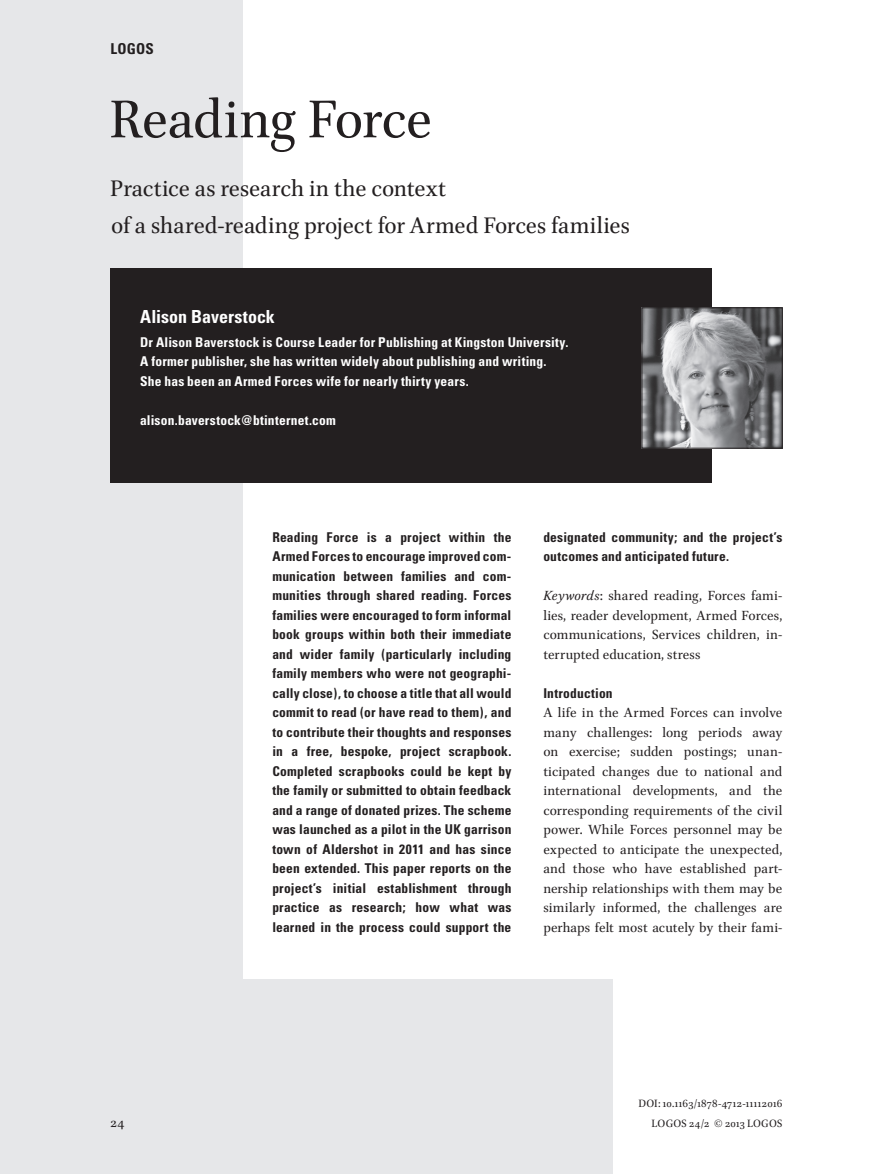
<style>
.page{position:relative;width:893px;height:1174px;background:#fff}
.page>*{position:absolute;margin:0;border:0;box-sizing:border-box;transform-origin:0 0}
.t1{font:60px "Brill";letter-spacing:-.01em;color:#231f20}
.t2{font:25.5px/37.5px "Brill";color:#231f20}
.t3{font:700 condensed 18px "Univers";color:#fff}
.t4{font:15px/19.5px "Brill";letter-spacing:.01em;color:#231f20;text-align:justify}
.t5{font:700 condensed 15px "Univers";letter-spacing:.01em;color:#231f20}
.t6{font:700 condensed 13.5px/19.5px "Univers";letter-spacing:.015em;color:#231f20;text-align:justify}
.t7{font:700 condensed 13.5px/19.5px "Univers";letter-spacing:.015em;color:#fff}
.t8{font:12px "Brill";letter-spacing:.02em;color:#231f20}
.s1{font-style:italic}
</style>
<div class="page">
<div style="left:0;top:0;width:243px;height:1174px;background:#e6e7e9"></div>
<div style="left:0;top:979px;width:612px;height:195px;background:#e6e7e9"></div>
<div style="left:110px;top:268px;width:602px;height:215px;background:#231f20"></div>
<img style="left:644px;top:310px;width:136px;height:136px">
<div style="left:642px;top:308px;width:140px;height:140px;border:1px solid #231f20"></div>
<p class="t5" style="left:111px;top:39px;width:45px">LOGOS</p>
<h1 class="t1" style="left:109px;top:79px;width:324px">Reading Force</h1>
<h2 class="t2" style="left:110px;top:170px;width:521px">Practice as research in the context<br>of a shared-reading project for Armed Forces families</h2>
<h3 class="t3" style="left:140px;top:306px;width:136px">Alison Baverstock</h3>
<p class="t7" style="left:140px;top:332px;width:430px">Dr Alison Baverstock is Course Leader for Publishing at Kingston University.<br>A former publisher, she has written widely about publishing and writing.<br>She has been an Armed Forces wife for nearly thirty years.</p>
<p class="t7" style="left:140px;top:410px;width:197px">alison.baverstock@btinternet.com</p>
<p class="t6" style="left:272px;top:527px;width:241px">Reading Force is a project within the Armed Forces to encourage improved com&shy;munication between families and com&shy;munities through shared reading. Forces families were encouraged to form informal book groups within both their immediate and wider family (particularly including family members who were not geographi&shy;cally close), to choose a title that all would commit to read (or have read to them), and to contribute their thoughts and responses in a free, bespoke, project scrapbook.<br>Completed scrapbooks could be kept by the family or submitted to obtain feedback and a range of donated prizes. The scheme was launched as a pilot in the UK garrison town of Aldershot in 2011 and has since been extended. This paper reports on the project’s initial establishment through practice as research; how what was learned in the process could support the</p>
<p class="t6" style="left:543px;top:527px;width:241px">designated community; and the project’s outcomes and anticipated future.</p>
<p class="t4" style="left:543px;top:586px;width:241px"><span class="s1">Keywords</span>: shared reading, Forces fami&shy;lies, reader development, Armed Forces, communications, Services children, in&shy;terrupted education, stress</p>
<p class="t6" style="left:543px;top:683px;width:71px">Introduction</p>
<p class="t4" style="left:543px;top:703px;width:241px">A life in the Armed Forces can involve many challenges: long periods away on exercise; sudden postings; unan&shy;ticipated changes due to national and international developments, and the corresponding requirements of the civil power. While Forces personnel may be expected to anticipate the unexpected, and those who have established part&shy;nership relationships with them may be similarly informed, the challenges are perhaps felt most acutely by their fami-</p>
<p class="t8" style="left:638px;top:1095px;width:145px">DOI: 10.1163/1878-4712-11112016</p>
<p class="t4" style="left:111px;top:1113px;width:15px">24</p>
<p class="t8" style="left:652px;top:1115px;width:132px">LOGOS 24/2 © 2013 LOGOS</p>
</div>
